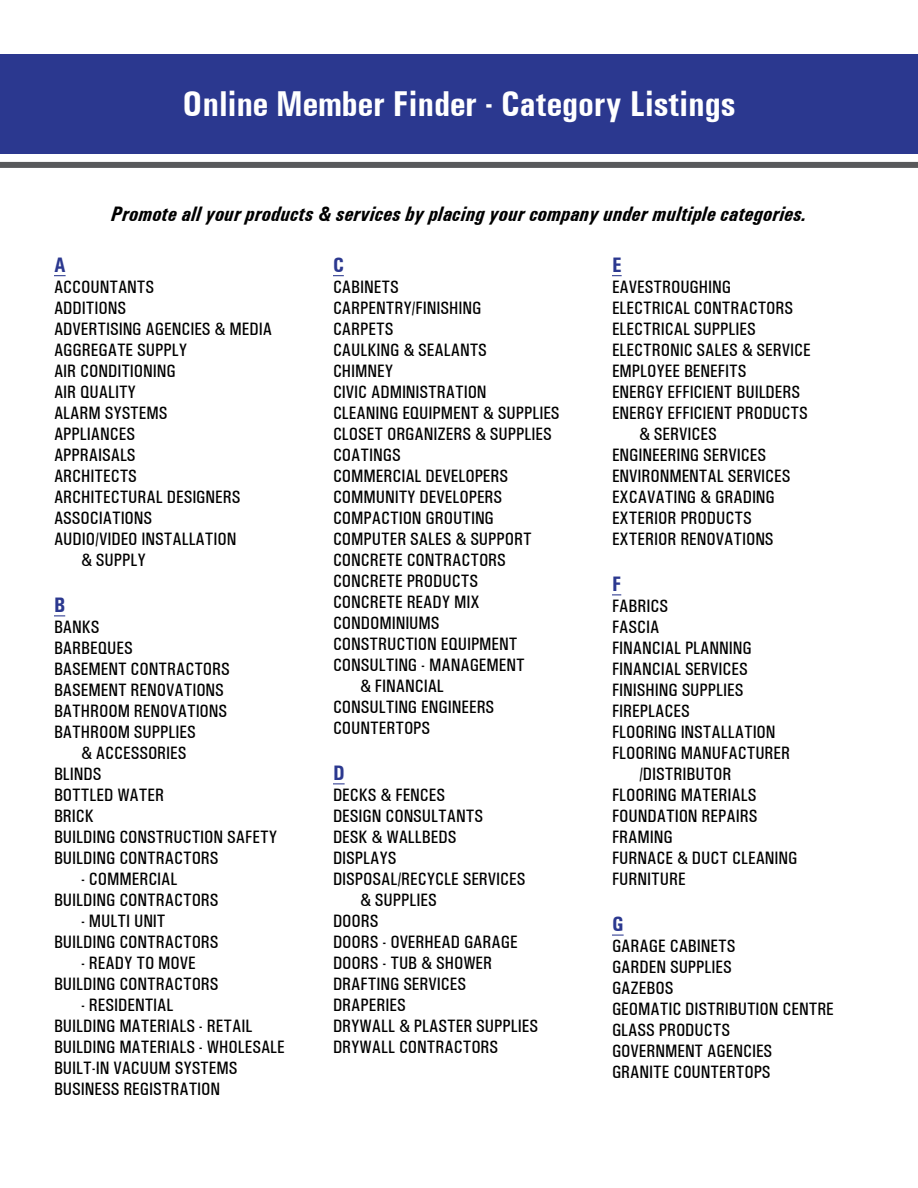
<style>
.page{position:relative;width:918px;height:1188px;background:#fff}
.page>*{position:absolute;margin:0;border:0;box-sizing:border-box;transform-origin:0 0}
.t1{font:700 condensed 36px "Univers";color:#fff}
.t2{font:italic 700 condensed 21px "Univers";color:#000}
.t3{font:700 condensed 21px "Univers";color:#2b388f}
.t4{font:500 condensed 18px/21px "Univers";color:#000}
</style>
<div class="page">
<svg style="left:54px;top:275px;width:12px;height:1px"></svg>
<svg style="left:333px;top:783px;width:12px;height:1px"></svg>
<svg style="left:612px;top:935px;width:12px;height:1px"></svg>
<div style="left:0;top:54px;width:918px;height:100px;background:#2b388f"></div>
<div style="left:0;top:162px;width:918px;height:6px;background:#58595b"></div>
<h1 class="t1" style="left:183px;top:83px;width:554px">Online Member Finder - Category Listings</h1>
<p class="t2" style="left:111px;top:201px;width:697px">Promote all your products &amp; services by placing your company under multiple categories.</p>
<p class="t3" style="left:54px;top:252px;width:13px">A</p>
<p class="t4" style="left:54px;top:276px;width:102px">ACCOUNTANTS</p>
<p class="t4" style="left:54px;top:297px;width:73px">ADDITIONS</p>
<p class="t4" style="left:54px;top:318px;width:219px">ADVERTISING AGENCIES &amp; MEDIA</p>
<p class="t4" style="left:54px;top:339px;width:135px">AGGREGATE SUPPLY</p>
<p class="t4" style="left:54px;top:360px;width:123px">AIR CONDITIONING</p>
<p class="t4" style="left:54px;top:381px;width:83px">AIR QUALITY</p>
<p class="t4" style="left:54px;top:402px;width:115px">ALARM SYSTEMS</p>
<p class="t4" style="left:54px;top:423px;width:82px">APPLIANCES</p>
<p class="t4" style="left:54px;top:444px;width:83px">APPRAISALS</p>
<p class="t4" style="left:54px;top:465px;width:84px">ARCHITECTS</p>
<p class="t4" style="left:54px;top:486px;width:188px">ARCHITECTURAL DESIGNERS</p>
<p class="t4" style="left:54px;top:507px;width:100px">ASSOCIATIONS</p>
<p class="t4" style="left:54px;top:528px;width:184px">AUDIO/VIDEO INSTALLATION</p>
<p class="t4" style="left:81px;top:549px;width:66px">&amp; SUPPLY</p>
<p class="t3" style="left:54px;top:592px;width:13px">B</p>
<p class="t4" style="left:54px;top:616px;width:47px">BANKS</p>
<p class="t4" style="left:54px;top:637px;width:80px">BARBEQUES</p>
<p class="t4" style="left:54px;top:658px;width:177px">BASEMENT CONTRACTORS</p>
<p class="t4" style="left:54px;top:679px;width:171px">BASEMENT RENOVATIONS</p>
<p class="t4" style="left:54px;top:700px;width:175px">BATHROOM RENOVATIONS</p>
<p class="t4" style="left:54px;top:721px;width:143px">BATHROOM SUPPLIES</p>
<p class="t4" style="left:81px;top:742px;width:107px">&amp; ACCESSORIES</p>
<p class="t4" style="left:54px;top:763px;width:49px">BLINDS</p>
<p class="t4" style="left:54px;top:784px;width:112px">BOTTLED WATER</p>
<p class="t4" style="left:54px;top:805px;width:41px">BRICK</p>
<p class="t4" style="left:54px;top:826px;width:224px">BUILDING CONSTRUCTION SAFETY</p>
<p class="t4" style="left:54px;top:847px;width:166px">BUILDING CONTRACTORS</p>
<p class="t4" style="left:54px;top:868px;width:166px;text-indent:27px">- COMMERCIAL<br>BUILDING CONTRACTORS</p>
<p class="t4" style="left:54px;top:910px;width:166px;text-indent:27px">- MULTI UNIT<br>BUILDING CONTRACTORS</p>
<p class="t4" style="left:54px;top:952px;width:166px;text-align:center">- READY TO MOVE<br>BUILDING CONTRACTORS</p>
<p class="t4" style="left:54px;top:994px;width:232px;text-indent:27px">- RESIDENTIAL<br>BUILDING MATERIALS - RETAIL<br>BUILDING MATERIALS - WHOLESALE<br>BUILT-IN VACUUM SYSTEMS<br>BUSINESS REGISTRATION</p>
<p class="t3" style="left:333px;top:252px;width:12px">C</p>
<p class="t4" style="left:333px;top:276px;width:67px">CABINETS</p>
<p class="t4" style="left:333px;top:297px;width:150px">CARPENTRY/FINISHING</p>
<p class="t4" style="left:333px;top:318px;width:62px">CARPETS</p>
<p class="t4" style="left:333px;top:339px;width:155px">CAULKING &amp; SEALANTS</p>
<p class="t4" style="left:333px;top:360px;width:62px">CHIMNEY</p>
<p class="t4" style="left:333px;top:381px;width:155px">CIVIC ADMINISTRATION</p>
<p class="t4" style="left:333px;top:402px;width:228px">CLEANING EQUIPMENT &amp; SUPPLIES</p>
<p class="t4" style="left:333px;top:423px;width:220px">CLOSET ORGANIZERS &amp; SUPPLIES</p>
<p class="t4" style="left:333px;top:444px;width:69px">COATINGS</p>
<p class="t4" style="left:333px;top:465px;width:177px">COMMERCIAL DEVELOPERS</p>
<p class="t4" style="left:333px;top:486px;width:171px">COMMUNITY DEVELOPERS</p>
<p class="t4" style="left:333px;top:507px;width:162px">COMPACTION GROUTING</p>
<p class="t4" style="left:333px;top:528px;width:200px">COMPUTER SALES &amp; SUPPORT</p>
<p class="t4" style="left:333px;top:549px;width:174px">CONCRETE CONTRACTORS</p>
<p class="t4" style="left:333px;top:570px;width:147px">CONCRETE PRODUCTS</p>
<p class="t4" style="left:333px;top:591px;width:148px">CONCRETE READY MIX</p>
<p class="t4" style="left:333px;top:612px;width:108px">CONDOMINIUMS</p>
<p class="t4" style="left:333px;top:633px;width:186px">CONSTRUCTION EQUIPMENT</p>
<p class="t4" style="left:333px;top:654px;width:193px">CONSULTING - MANAGEMENT</p>
<p class="t4" style="left:360px;top:675px;width:85px">&amp; FINANCIAL</p>
<p class="t4" style="left:333px;top:696px;width:163px">CONSULTING ENGINEERS</p>
<p class="t4" style="left:333px;top:717px;width:99px">COUNTERTOPS</p>
<p class="t3" style="left:333px;top:760px;width:13px">D</p>
<p class="t4" style="left:333px;top:784px;width:114px">DECKS &amp; FENCES</p>
<p class="t4" style="left:333px;top:805px;width:151px">DESIGN CONSULTANTS</p>
<p class="t4" style="left:333px;top:826px;width:125px">DESK &amp; WALLBEDS</p>
<p class="t4" style="left:333px;top:847px;width:65px">DISPLAYS</p>
<p class="t4" style="left:333px;top:868px;width:194px">DISPOSAL/RECYCLE SERVICES</p>
<p class="t4" style="left:360px;top:889px;width:78px">&amp; SUPPLIES</p>
<p class="t4" style="left:333px;top:910px;width:47px">DOORS</p>
<p class="t4" style="left:333px;top:931px;width:186px">DOORS - OVERHEAD GARAGE</p>
<p class="t4" style="left:333px;top:952px;width:161px">DOORS - TUB &amp; SHOWER</p>
<p class="t4" style="left:333px;top:973px;width:135px">DRAFTING SERVICES</p>
<p class="t4" style="left:333px;top:994px;width:74px">DRAPERIES</p>
<p class="t4" style="left:333px;top:1015px;width:207px">DRYWALL &amp; PLASTER SUPPLIES</p>
<p class="t4" style="left:333px;top:1036px;width:167px">DRYWALL CONTRACTORS</p>
<p class="t3" style="left:612px;top:252px;width:11px">E</p>
<p class="t4" style="left:612px;top:276px;width:121px">EAVESTROUGHING</p>
<p class="t4" style="left:612px;top:297px;width:183px">ELECTRICAL CONTRACTORS</p>
<p class="t4" style="left:612px;top:318px;width:145px">ELECTRICAL SUPPLIES</p>
<p class="t4" style="left:612px;top:339px;width:200px">ELECTRONIC SALES &amp; SERVICE</p>
<p class="t4" style="left:612px;top:360px;width:136px">EMPLOYEE BENEFITS</p>
<p class="t4" style="left:612px;top:381px;width:190px">ENERGY EFFICIENT BUILDERS</p>
<p class="t4" style="left:612px;top:402px;width:197px">ENERGY EFFICIENT PRODUCTS</p>
<p class="t4" style="left:639px;top:423px;width:79px">&amp; SERVICES</p>
<p class="t4" style="left:612px;top:444px;width:155px">ENGINEERING SERVICES</p>
<p class="t4" style="left:612px;top:465px;width:180px">ENVIRONMENTAL SERVICES</p>
<p class="t4" style="left:612px;top:486px;width:164px">EXCAVATING &amp; GRADING</p>
<p class="t4" style="left:612px;top:507px;width:141px">EXTERIOR PRODUCTS</p>
<p class="t4" style="left:612px;top:528px;width:163px">EXTERIOR RENOVATIONS</p>
<p class="t3" style="left:612px;top:571px;width:11px">F</p>
<p class="t4" style="left:612px;top:595px;width:58px">FABRICS</p>
<p class="t4" style="left:612px;top:616px;width:49px">FASCIA</p>
<p class="t4" style="left:612px;top:637px;width:141px">FINANCIAL PLANNING</p>
<p class="t4" style="left:612px;top:658px;width:137px">FINANCIAL SERVICES</p>
<p class="t4" style="left:612px;top:679px;width:133px">FINISHING SUPPLIES</p>
<p class="t4" style="left:612px;top:700px;width:79px">FIREPLACES</p>
<p class="t4" style="left:612px;top:721px;width:165px">FLOORING INSTALLATION</p>
<p class="t4" style="left:612px;top:742px;width:180px">FLOORING MANUFACTURER</p>
<p class="t4" style="left:639px;top:763px;width:94px">/DISTRIBUTOR</p>
<p class="t4" style="left:612px;top:784px;width:146px">FLOORING MATERIALS</p>
<p class="t4" style="left:612px;top:805px;width:147px">FOUNDATION REPAIRS</p>
<p class="t4" style="left:612px;top:826px;width:62px">FRAMING</p>
<p class="t4" style="left:612px;top:847px;width:187px">FURNACE &amp; DUCT CLEANING</p>
<p class="t4" style="left:612px;top:868px;width:75px">FURNITURE</p>
<p class="t3" style="left:612px;top:911px;width:13px">G</p>
<p class="t4" style="left:612px;top:935px;width:223px">GARAGE CABINETS<br>GARDEN SUPPLIES<br>GAZEBOS<br>GEOMATIC DISTRIBUTION CENTRE<br>GLASS PRODUCTS<br>GOVERNMENT AGENCIES<br>GRANITE COUNTERTOPS</p>
</div>
